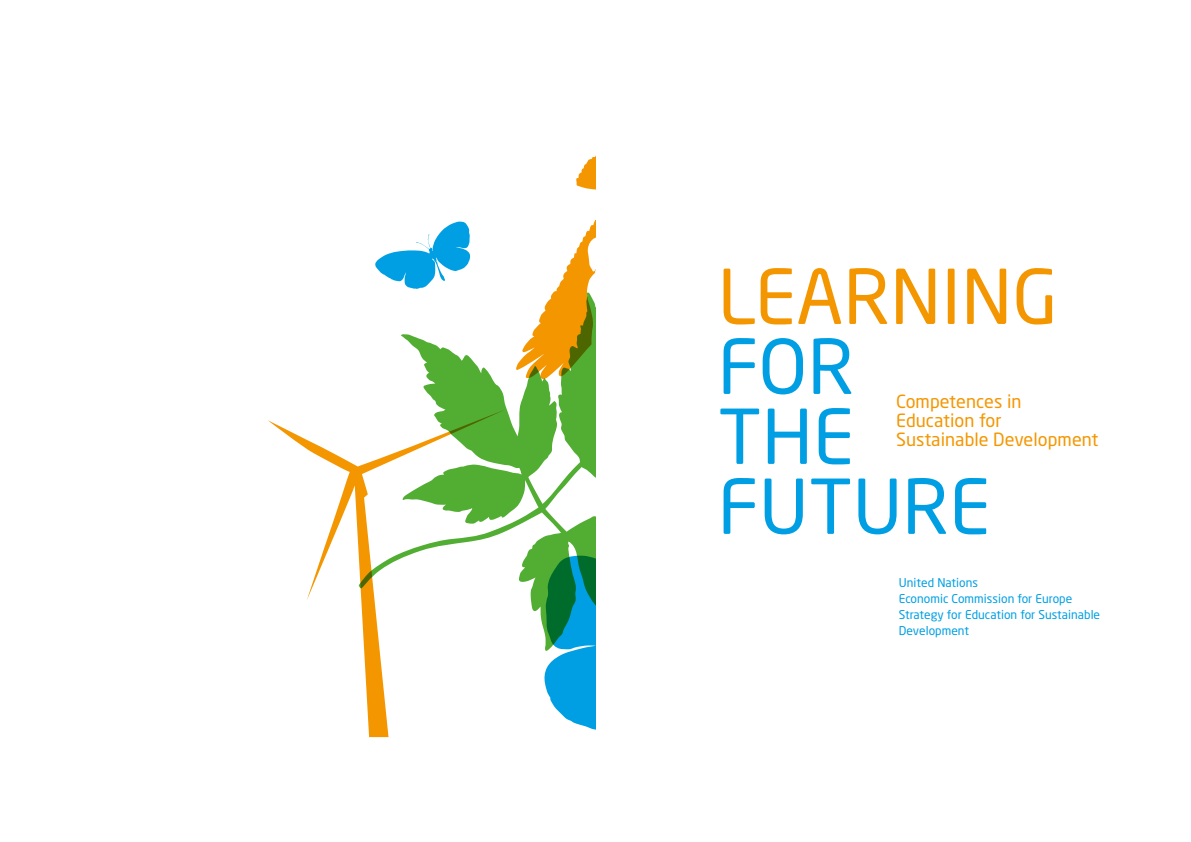
<style>
.page{position:relative;width:1191px;height:842px;background:#fff}
.page>*{position:absolute;margin:0;border:0;box-sizing:border-box;transform-origin:0 0}
.t1{font:74.5px/70px "Neo Sans Std";letter-spacing:.005em;color:#009fe3}
.t2{font:74.5px "Neo Sans Std";letter-spacing:.005em;color:#f49600}
.t3{font:18px/19px "Neo Sans Std";letter-spacing:.005em;color:#f49600}
.t4{font:12px/16px "Neo Sans Std";letter-spacing:.005em;color:#009fe3}
</style>
<div class="page">
<svg style="left:544px;top:678px;width:52px;height:52px;fill:#009fe3"></svg>
<svg style="left:375px;top:221px;width:95px;height:68px"></svg>
<svg style="left:554px;top:155px;width:42px;height:137px"></svg>
<svg style="left:401px;top:292px;width:195px;height:386px"></svg>
<svg style="left:268px;top:410px;width:237px;height:327px"></svg>
<h1 class="t2" style="left:718px;top:251px;width:341px">Learning</h1>
<h1 class="t1" style="left:718px;top:330px;width:274px">for the future</h1>
<h2 class="t3" style="left:896px;top:392px;width:204px">Competences in<br>Education for<br>Sustainable Development</h2>
<p class="t4" style="left:899px;top:574px;width:203px">United Nations<br>Economic Commission for Europe<br>Strategy for Education for Sustainable<br>Development</p>
</div>
